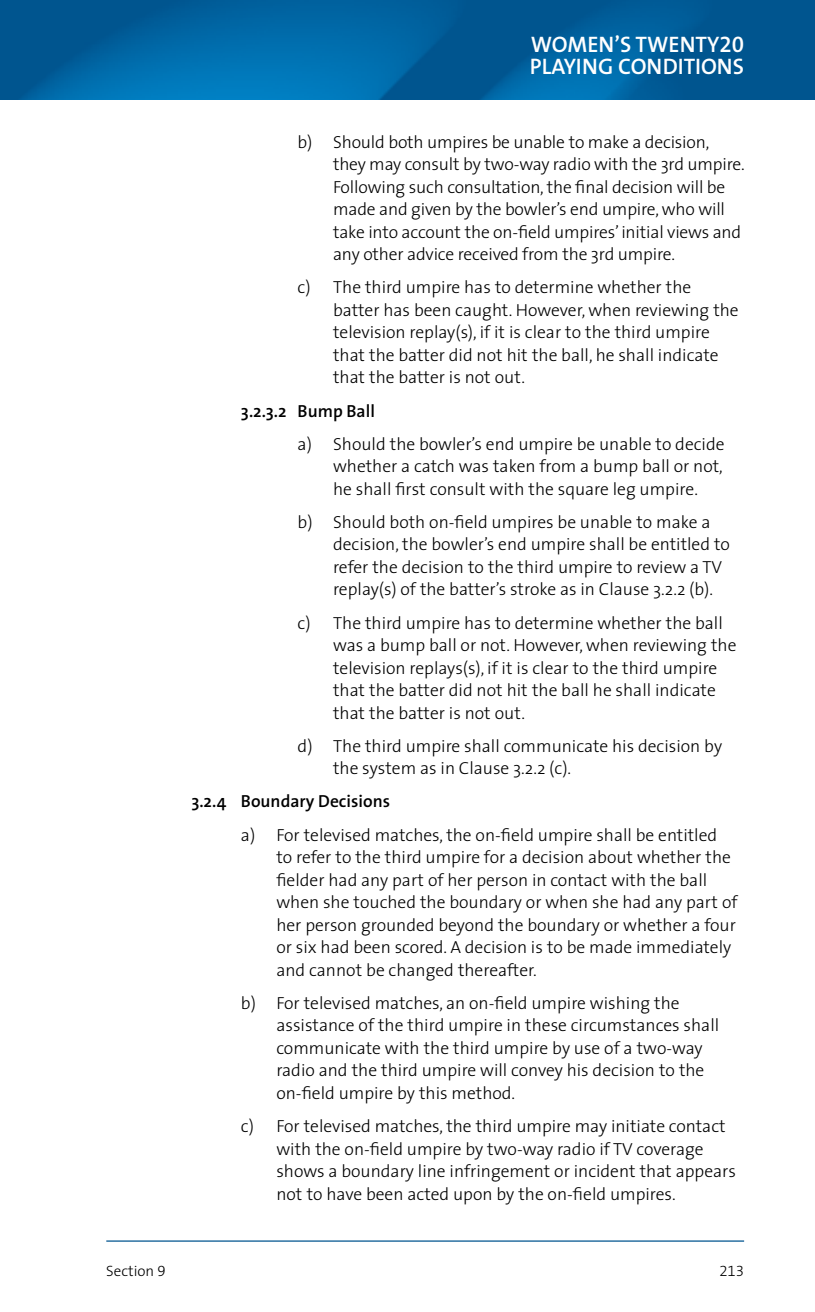
<style>
.page{position:relative;width:815px;height:1312px;background:#fff}
.page>*{position:absolute;margin:0;border:0;box-sizing:border-box;transform-origin:0 0}
.t1{font:600 22.5px/22.5px "The Sans";color:#fff}
.t2{font:300 17.5px/22.5px "The Sans";color:#000}
.t3{font:600 17.5px "The Sans";color:#000}
.t4{font:300 15px "The Sans";color:#000}
.t5{font:15px "The Sans Light Expert";color:#000}
.s1{font-family:"The Sans Semi Bold Expert";font-weight:400}
.s2{font-family:"The Sans Light Expert";font-weight:400}
</style>
<div class="page">
<img style="left:0;top:0;width:815px;height:99px">
<hr style="left:106px;top:1240px;width:638px;height:1px;background:#00548f">
<p class="t1" style="left:530px;top:32px;width:216px">women’s twenty<span class="s1">20<br></span>PLAYING CONDITIONS</p>
<p class="t2" style="left:333px;top:130px;width:413px;text-indent:-35px">b) Should both umpires be unable to make a decision, they may consult by two-way radio with the 3rd umpire.<br>Following such consultation, the final decision will be made and given by the bowler’s end umpire, who will take into account the on-field umpires’ initial views and any other advice received from the 3rd umpire.</p>
<p class="t2" style="left:333px;top:275px;width:407px;text-indent:-35px">c) The third umpire has to determine whether the batter has been caught. However, when reviewing the television replay(s), if it is clear to the third umpire that the batter did not hit the ball, he shall indicate that the batter is not out.</p>
<p class="t3" style="left:241px;top:396px;width:136px">3.2.3.2 Bump Ball</p>
<p class="t2" style="left:333px;top:432px;width:393px;text-align:justify;text-indent:-35px">a) Should the bowler’s end umpire be unable to decide whether a catch was taken from a bump ball or not, he shall first consult with the square leg umpire.</p>
<p class="t2" style="left:333px;top:510px;width:398px;text-indent:-35px">b) Should both on-field umpires be unable to make a decision, the bowler’s end umpire shall be entitled to refer the decision to the third umpire to review a TV replay(s) of the batter’s stroke as in Clause 3.2.2 (b).</p>
<p class="t2" style="left:333px;top:610px;width:405px;text-indent:-35px">c) The third umpire has to determine whether the ball was a bump ball or not. However, when reviewing the television replays(s), if it is clear to the third umpire that the batter did not hit the ball he shall indicate that the batter is not out.</p>
<p class="t2" style="left:333px;top:734px;width:391px;text-indent:-35px">d) The third umpire shall communicate his decision by the system as in Clause 3.2.2 (c).</p>
<p class="t3" style="left:191px;top:786px;width:200px">3.2.4 Boundary Decisions</p>
<p class="t2" style="left:276px;top:822px;width:463px;text-indent:-35px">a) For televised matches, the on-field umpire shall be entitled to refer to the third umpire for a decision about whether the fielder had any part of her person in contact with the ball when she touched the boundary or when she had any part of her person grounded beyond the boundary or whether a four or six had been scored. A decision is to be made immediately and cannot be changed thereafter.</p>
<p class="t2" style="left:276px;top:990px;width:444px;text-indent:-35px">b) For televised matches, an on-field umpire wishing the assistance of the third umpire in these circumstances shall communicate with the third umpire by use of a two-way radio and the third umpire will convey his decision to the on-field umpire by this method.</p>
<p class="t2" style="left:276px;top:1114px;width:461px;text-indent:-35px">c) For televised matches, the third umpire may initiate contact with the on-field umpire by two-way radio if TV coverage shows a boundary line infringement or incident that appears not to have been acted upon by the on-field umpires.</p>
<p class="t4" style="left:106px;top:1258px;width:61px">Section <span class="s2">9</span></p>
<p class="t5" style="left:719px;top:1258px;width:26px">213</p>
</div>
